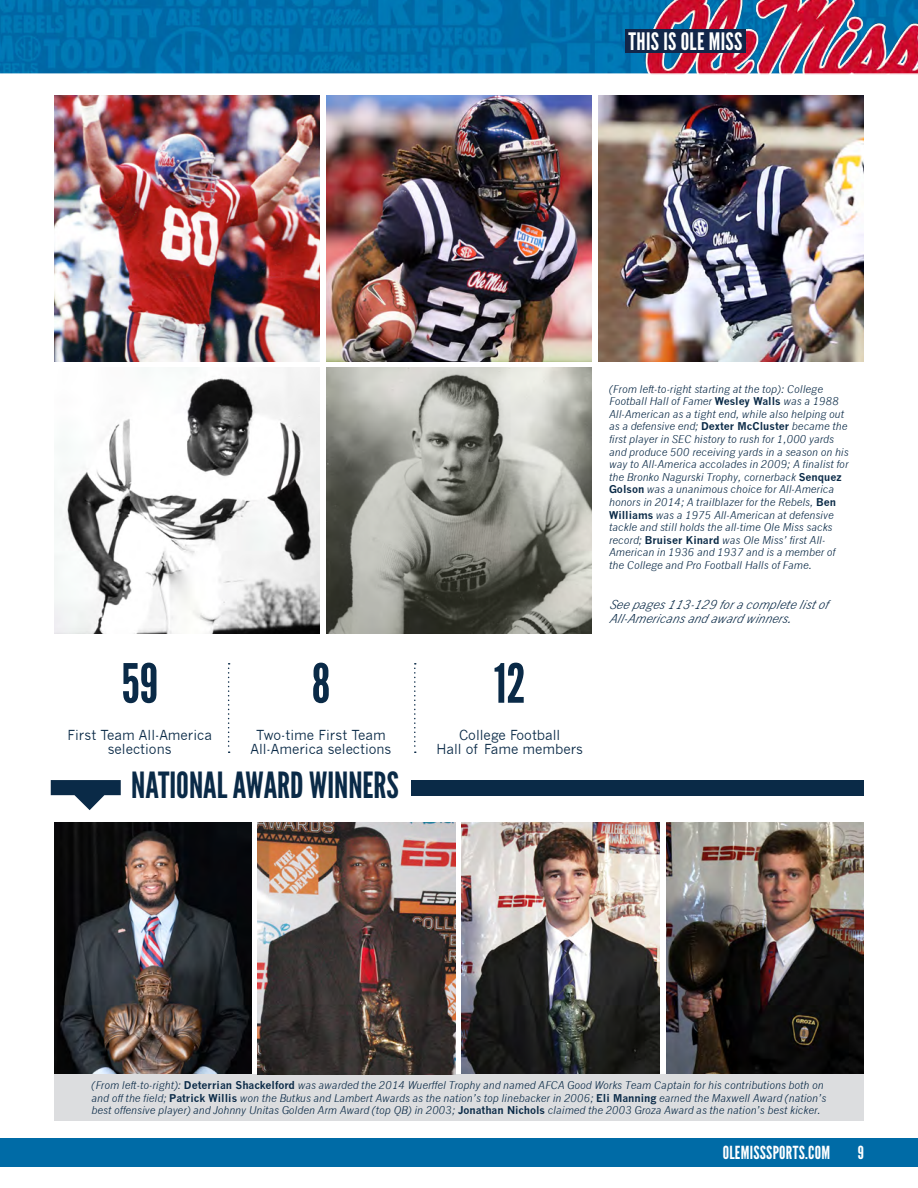
<style>
.page{position:relative;width:918px;height:1188px;background:#fff}
.page>*{position:absolute;margin:0;border:0;box-sizing:border-box;transform-origin:0 0}
.t1{font:54px "League Gothic";color:#0a2a47}
.t2{font:36px "League Gothic";color:#0a2a47}
.t3{font:24px "League Gothic";letter-spacing:.015em;color:#fff}
.t4{font:18px "League Gothic";letter-spacing:.015em;color:#fff}
.t5{font:13.5px/13.5px "News Gothic";color:#0a2a47;text-align:center}
.t6{font:italic 12px "News Gothic";color:#0a2a47}
.t7{font:italic 10.5px/12.6px "News Gothic";color:#0a2a47}
.s1{font-weight:700;font-style:normal}
</style>
<div class="page">
<img style="left:54px;top:95px;width:266px;height:266px">
<img style="left:326px;top:95px;width:266px;height:266px">
<img style="left:598px;top:95px;width:266px;height:266px">
<img style="left:54px;top:368px;width:266px;height:266px">
<img style="left:326px;top:368px;width:266px;height:266px">
<img style="left:666px;top:822px;width:198px;height:252px">
<img style="left:462px;top:822px;width:198px;height:252px">
<img style="left:54px;top:822px;width:198px;height:252px">
<svg style="left:414px;top:663px;width:2px;height:90px"></svg>
<svg style="left:228px;top:663px;width:2px;height:90px"></svg>
<svg style="left:51px;top:780px;width:70px;height:30px"></svg>
<div style="left:54px;top:1074px;width:810px;height:46px;background:#dcdddf"></div>
<div style="left:412px;top:780px;width:452px;height:15px;background:#0a2a47"></div>
<img style="left:258px;top:822px;width:198px;height:252px">
<div style="left:0;top:1138px;width:918px;height:28px;background:#006ba6"></div>
<img style="left:0;top:0;width:619px;height:73px">
<img style="left:619px;top:0;width:299px;height:73px">
<div style="left:625px;top:29px;width:121px;height:24px;background:#122649"></div>
<h3 class="t3" style="left:629px;top:27px;width:115px">THIS IS OLE MISS</h3>
<p class="t1" style="left:121px;top:651px;width:39px">59</p>
<p class="t5" style="left:67px;top:729px;width:146px">First Team All-America selections</p>
<p class="t1" style="left:312px;top:651px;width:20px">8</p>
<p class="t5" style="left:250px;top:729px;width:143px">Two-time First Team<br>All-America selections</p>
<p class="t2" style="left:131px;top:764px;width:269px">NATIONAL AWARD WINNERS</p>
<p class="t1" style="left:494px;top:651px;width:33px">12</p>
<p class="t5" style="left:459px;top:729px;width:103px">College Football</p>
<p class="t5" style="left:436px;top:742px;width:148px">Hall of Fame members</p>
<p class="t7" style="left:609px;top:382px;width:241px">(From left-to-right starting at the top): College Football Hall of Famer <span class="s1">Wesley Walls</span> was a 1988<br>All-American as a tight end, while also helping out as a defensive end; <span class="s1">Dexter McCluster</span> became the first player in SEC history to rush for 1,000 yards and produce 500 receiving yards in a season on his way to All-America accolades in 2009; A finalist for the Bronko Nagurski Trophy, cornerback <span class="s1">Senquez Golson</span> was a unanimous choice for All-America honors in 2014; A trailblazer for the Rebels, <span class="s1">Ben Williams</span> was a 1975 All-American at defensive tackle and still holds the all-time Ole Miss sacks record; <span class="s1">Bruiser Kinard</span> was Ole Miss’ first All-American in 1936 and 1937 and is a member of the College and Pro Football Halls of Fame.</p>
<p class="t6" style="left:609px;top:597px;width:221px">Seepages113-129 foracompletelistof</p>
<p class="t6" style="left:609px;top:612px;width:187px">All-Americansandawardwinners.</p>
<p class="t7" style="left:92px;top:1079px;width:736px">(From left-to-right): <span class="s1">Deterrian Shackelford</span> was awarded the 2014 Wuerffel Trophy and named AFCA Good Works Team Captain for his contributions both on and off the field; <span class="s1">Patrick Willis</span> won the Butkus and Lambert Awards as the nation’s top linebacker in 2006; <span class="s1">Eli Manning</span> earned the Maxwell Award (nation’s best offensive player) and Johnny Unitas Golden Arm Award (top QB) in 2003; <span class="s1">Jonathan Nichols</span> claimed the 2003 Groza Award as the nation’s best kicker.</p>
<h3 class="t4" style="left:723px;top:1142px;width:109px">OLEMISSSPORTS.COM</h3>
<h3 class="t4" style="left:858px;top:1142px;width:8px">9</h3>
</div>
